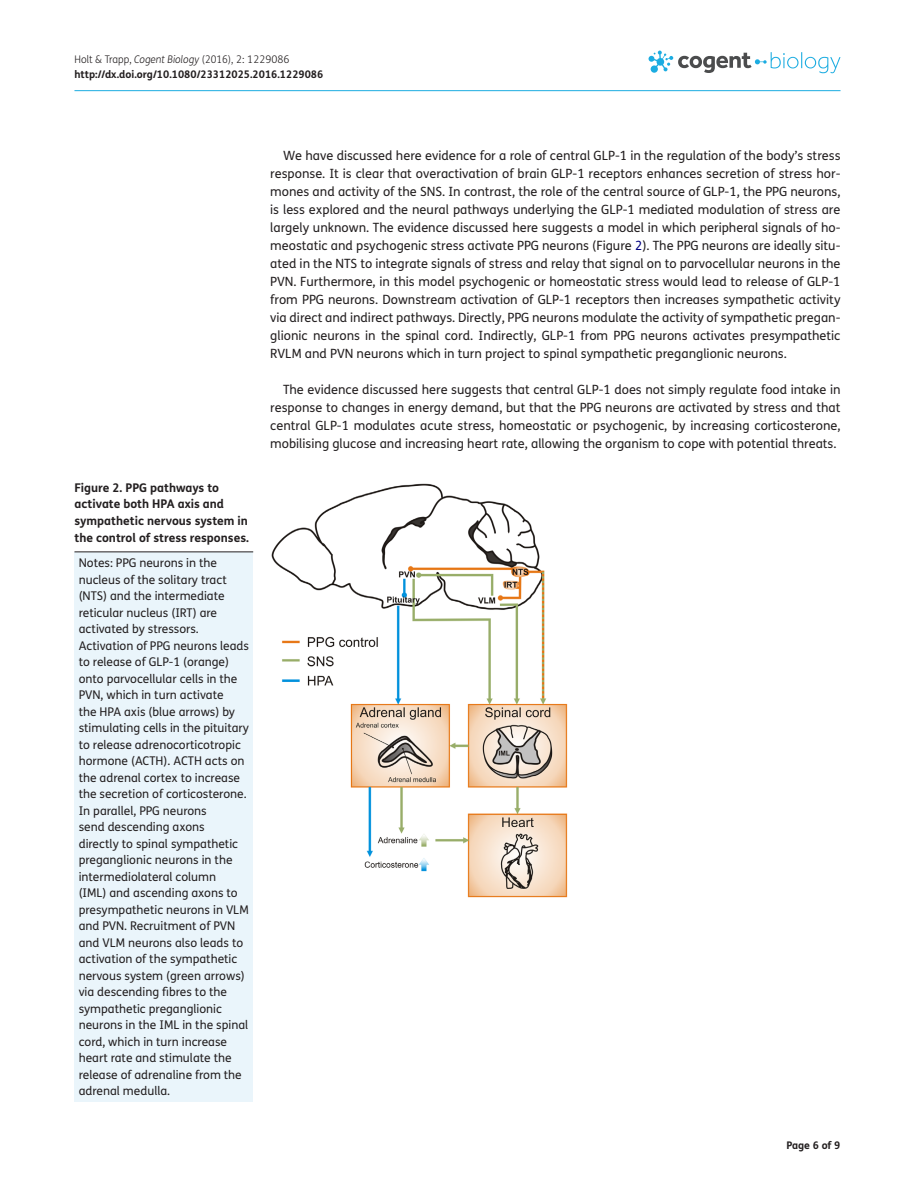
<style>
.page{position:relative;width:915px;height:1191px;background:#fff}
.page>*{position:absolute;margin:0;border:0;box-sizing:border-box;transform-origin:0 0}
.t1{font:12.75px/18px "FS Me Pro";color:#231f20;text-align:justify}
.t2{font:12px/16.5px "FS Me Pro";color:#231f20}
.t3{font:700 12px/16.5px "FS Me Pro";color:#231f20}
.t4{font:700 10.5px/15px "FS Me Pro";color:#231f20}
.s1{font-weight:300}
.s2{font-weight:300;font-style:italic}
.s3{color:#000080}
</style>
<div class="page">
<hr style="left:74px;top:90px;width:766px;height:1px;background:#1bace1">
<svg style="left:648px;top:51px;width:192px;height:22px"></svg>
<div style="left:74px;top:552px;width:179px;height:549px;background:#eaf5fb"></div>
<hr style="left:74px;top:551px;width:179px;height:1px;background:#231f20">
<img style="left:271px;top:483px;width:297px;height:415px">
<p class="t4" style="left:74px;top:51px;width:250px"><span class="s1">Holt &amp; Trapp,</span> <span class="s2">Cogent Biology</span> <span class="s1">(2016), 2: 1229086 </span>http://dx.doi.org/10.1080/23312025.2016.1229086</p>
<p class="t3" style="left:74px;top:479px;width:176px">Figure 2. PPG pathways to activate both HPA axis and sympathetic nervous system in the control of stress responses.</p>
<p class="t2" style="left:79px;top:554px;width:172px">Notes: PPG neurons in the nucleus of the solitary tract (NTS) and the intermediate reticular nucleus (IRT) are activated by stressors.<br>Activation of PPG neurons leads to release of GLP-1 (orange) onto parvocellular cells in the<br>PVN, which in turn activate<br>the HPA axis (blue arrows) by stimulating cells in the pituitary to release adrenocorticotropic hormone (ACTH). ACTH acts on the adrenal cortex to increase the secretion of corticosterone.<br>In parallel, PPG neurons<br>send descending axons<br>directly to spinal sympathetic preganglionic neurons in the intermediolateral column<br>(IML) and ascending axons to presympathetic neurons in VLM and PVN. Recruitment of PVN and VLM neurons also leads to activation of the sympathetic nervous system (green arrows) via descending fibres to the sympathetic preganglionic neurons in the IML in the spinal cord, which in turn increase heart rate and stimulate the release of adrenaline from the adrenal medulla.</p>
<p class="t1" style="left:270px;top:146px;width:571px;text-indent:13px">We have discussed here evidence for a role of central GLP-1 in the regulation of the body’s stress response. It is clear that overactivation of brain GLP-1 receptors enhances secretion of stress hor&shy;mones and activity of the SNS. In contrast, the role of the central source of GLP-1, the PPG neurons, is less explored and the neural pathways underlying the GLP-1 mediated modulation of stress are largely unknown. The evidence discussed here suggests a model in which peripheral signals of ho&shy;meostatic and psychogenic stress activate PPG neurons (Figure <span class="s3">2</span>). The PPG neurons are ideally situ&shy;ated in the NTS to integrate signals of stress and relay that signal on to parvocellular neurons in the PVN. Furthermore, in this model psychogenic or homeostatic stress would lead to release of GLP-1 from PPG neurons. Downstream activation of GLP-1 receptors then increases sympathetic activity via direct and indirect pathways. Directly, PPG neurons modulate the activity of sympathetic pregan&shy;glionic neurons in the spinal cord. Indirectly, GLP-1 from PPG neurons activates presympathetic RVLM and PVN neurons which in turn project to spinal sympathetic preganglionic neurons.</p>
<p class="t1" style="left:270px;top:380px;width:571px;text-indent:13px">The evidence discussed here suggests that central GLP-1 does not simply regulate food intake in response to changes in energy demand, but that the PPG neurons are activated by stress and that central GLP-1 modulates acute stress, homeostatic or psychogenic, by increasing corticosterone, mobilising glucose and increasing heart rate, allowing the organism to cope with potential threats.</p>
<p class="t4" style="left:786px;top:1137px;width:56px">Page 6 of 9</p>
</div>
